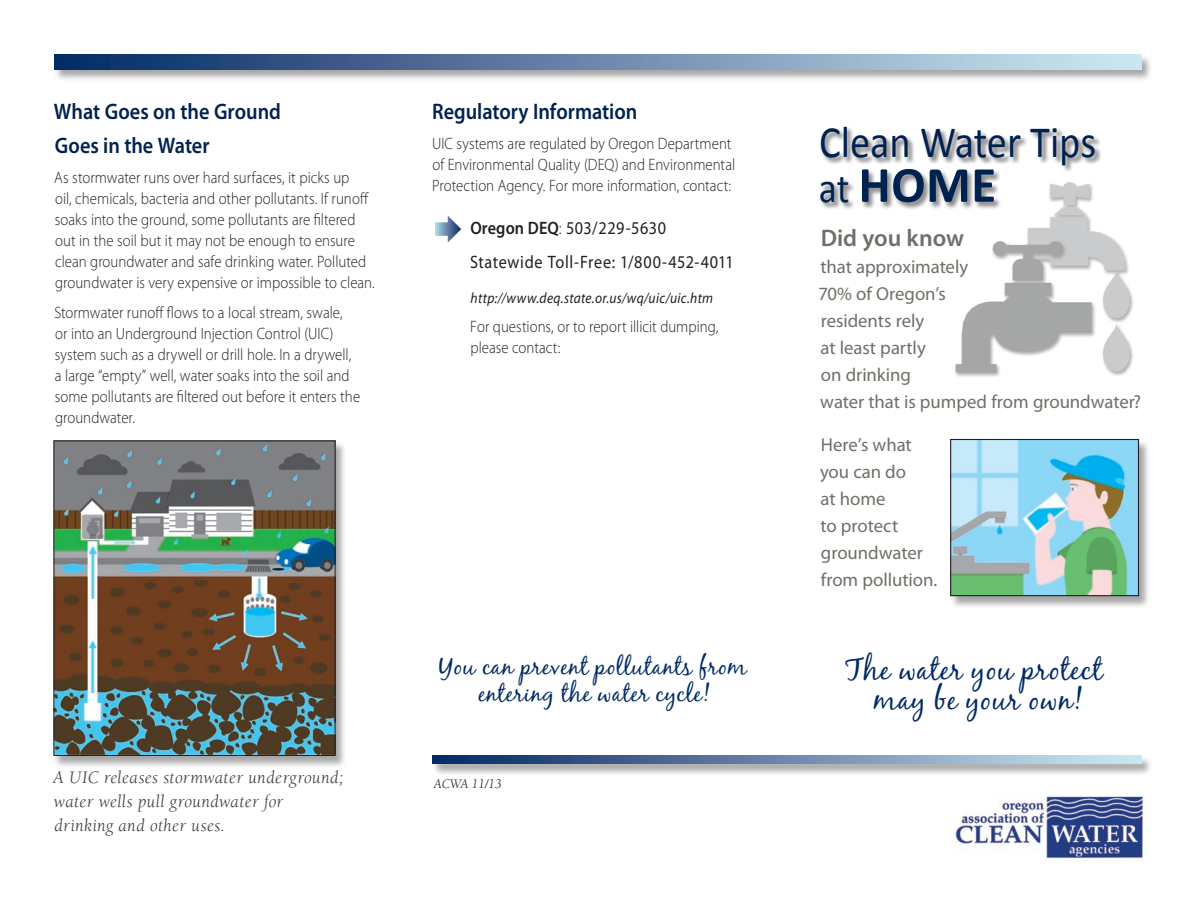
<style>
.page{position:relative;width:1188px;height:918px;background:#fff}
.page>*{position:absolute;margin:0;border:0;box-sizing:border-box;transform-origin:0 0}
.t1{font:700 51px "Calibri";color:#002250}
.t2{font:45px "Calibri";color:#002250;scale:.9 1}
.t3{font:30px/30px "Black Jack";letter-spacing:.025em;color:#002b65;text-align:center}
.t4{font:24px/27px "Black Jack";letter-spacing:.025em;color:#002b65;text-align:center}
.t5{font:600 24px "Myriad Pro";color:#706f67}
.t6{font:600 22.5px/33.8px "Myriad Pro";color:#002250;scale:.9 1}
.t7{font:18.75px/27px "Myriad Pro";letter-spacing:-.005em;color:#706f67}
.t8{font:italic 18px/24px "Berkeley Std";letter-spacing:.02em;color:#413c39}
.t9{font:18px/34.5px "Myriad Pro";letter-spacing:.035em;color:#231f20;scale:.9 1}
.t10{font:300 16.5px/21px "Myriad Pro";color:#231f20;scale:.9 1}
.t11{font:italic 15px "Myriad Pro";letter-spacing:.02em;color:#231f20;scale:.9 1}
.t12{font:italic 13.5px "Berkeley Std";color:#231f20}
.s1{font-weight:600}
.s2{font-weight:300}
.s3{font-weight:400;font-size:42px}
</style>
<div class="page">
<img style="left:955px;top:796px;width:188px;height:63px">
<div style="left:431px;top:756px;width:722px;height:21px;background:#231f20;opacity:.4"></div>
<svg style="left:432px;top:755px;width:710px;height:9px"></svg>
<div style="left:818px;top:125px;width:283px;height:85px;background:#231f20;opacity:.5"></div>
<svg style="left:435px;top:216px;width:26px;height:27px"></svg>
<img style="left:947px;top:174px;width:186px;height:203px">
<div style="left:949px;top:439px;width:201px;height:170px;background:#231f20;opacity:.4"></div>
<img style="left:952px;top:441px;width:185px;height:153px">
<div style="left:950px;top:439px;width:189px;height:157px;border:1px solid #231f20"></div>
<div style="left:53px;top:441px;width:294px;height:328px;background:#231f20;opacity:.4"></div>
<img style="left:55px;top:442px;width:279px;height:312px">
<div style="left:53px;top:440px;width:283px;height:316px;border:1px solid #231f20"></div>
<div style="left:53px;top:54px;width:1100px;height:28px;background:#231f20;opacity:.4"></div>
<svg style="left:54px;top:54px;width:1088px;height:15px"></svg>
<h3 class="t6" style="left:54px;top:94px;width:254px">What Goes on the Ground<br>Goes in the Water</h3>
<p class="t10" style="left:54px;top:167px;width:358px">As stormwater runs over hard surfaces, it picks up<br>oil, chemicals, bacteria and other pollutants. If runoff soaks into the ground, some pollutants are filtered out in the soil but it may not be enough to ensure clean groundwater and safe drinking water. Polluted groundwater is very expensive or impossible to clean.</p>
<p class="t10" style="left:54px;top:302px;width:341px">Stormwater runoff flows to a local stream, swale,<br>or into an Underground Injection Control (UIC) system such as a drywell or drill hole. In a drywell, a large “empty” well, water soaks into the soil and some pollutants are filtered out before it enters the groundwater.</p>
<h3 class="t6" style="left:432px;top:94px;width:229px">Regulatory Information</h3>
<p class="t10" style="left:432px;top:133px;width:338px">UIC systems are regulated by Oregon Department of Environmental Quality (DEQ) and Environmental<br>Protection Agency. For more information, contact:</p>
<p class="t9" style="left:470px;top:210px;width:295px"><span class="s1">Oregon DEQ</span><span class="s2">:</span> 503/229-5630<br>Statewide Toll-Free: 1/800-452-4011</p>
<p class="t11" style="left:471px;top:288px;width:271px">http://www.deq.state.or.us/wq/uic/uic.htm</p>
<p class="t10" style="left:470px;top:316px;width:277px">For questions, or to report illicit dumping, please contact:</p>
<p class="t8" style="left:53px;top:766px;width:292px">A UIC releases stormwater underground; water wells pull groundwater for drinking and other uses.</p>
<h3 class="t4" style="left:439px;top:653px;width:309px">You can prevent pollutants from entering the water cycle!</h3>
<p class="t12" style="left:434px;top:777px;width:69px">ACWA 11/13</p>
<h2 class="t2" style="left:819px;top:114px;width:309px">Clean Water Tips</h2>
<h1 class="t1" style="left:819px;top:153px;width:179px"><span class="s3">at</span> HOME</h1>
<h3 class="t5" style="left:821px;top:223px;width:145px">Did you know</h3>
<p class="t7" style="left:818px;top:253px;width:324px">that approximately<br>70% of Oregon’s<br>residents rely<br>at least partly<br>on drinking<br>water that is pumped from groundwater?</p>
<p class="t7" style="left:820px;top:431px;width:119px">Here’s what you can do<br>at home<br>to protect groundwater from pollution.</p>
<h3 class="t3" style="left:846px;top:654px;width:258px">The water you protect may be your own!</h3>
</div>
